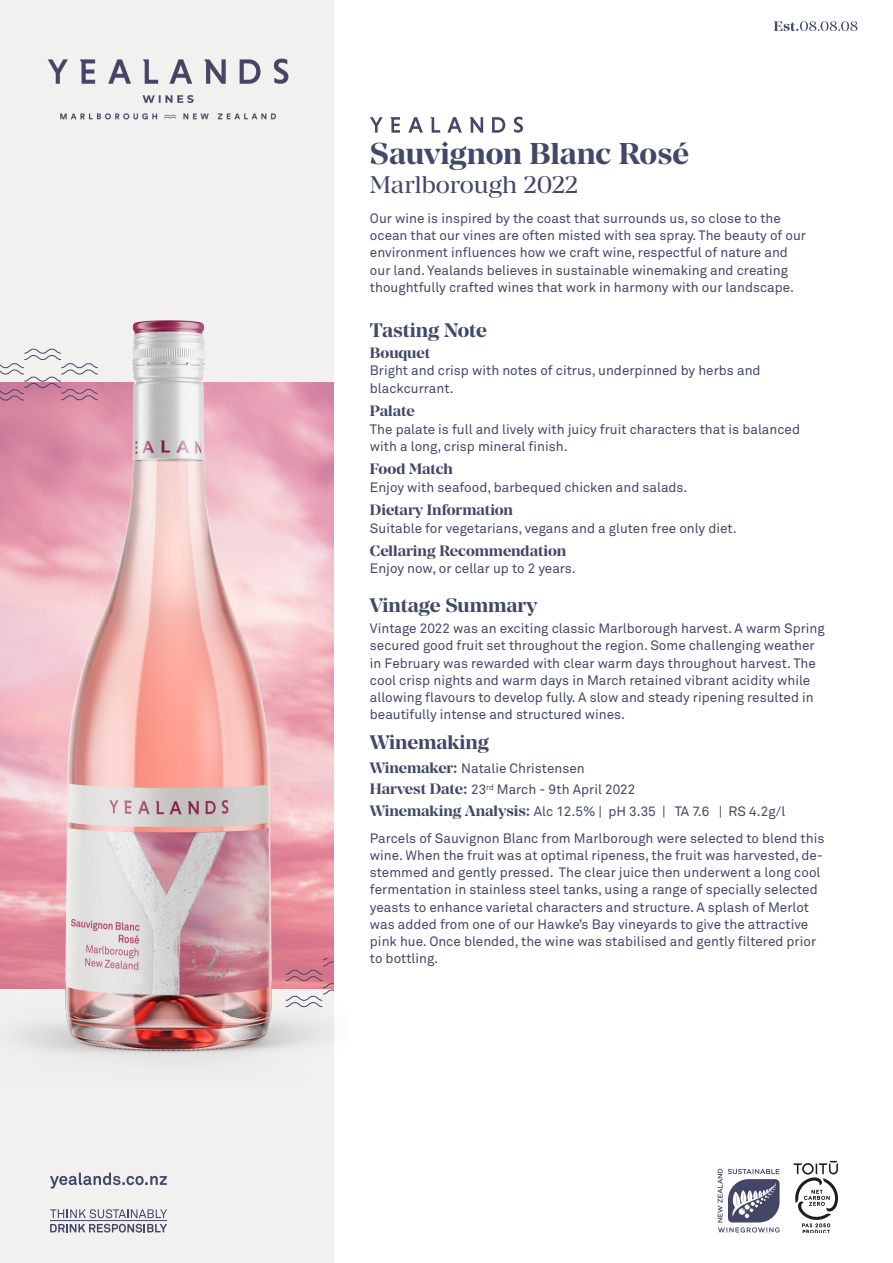
<style>
.page{position:relative;width:893px;height:1263px;background:#fff}
.page>*{position:absolute;margin:0;border:0;box-sizing:border-box;transform-origin:0 0}
.t1{font:700 30px "Manier";color:#424868}
.Region___vintage{font:24px "Manier";color:#424868}
.Sub_title{font:700 19.5px "Manier";color:#424868}
.t2{font:700 15px "Manier";letter-spacing:-.005em;color:#424868}
.Region___vintage-2{font:13.5px/17.2px "Akkurat Pro";color:#424868}
.s1{font-family:"Manier";font-weight:700;font-size:15px}
</style>
<div class="page">
<div style="left:0;top:0;width:333px;height:1263px;background:#f2f1f0"></div>
<svg style="left:447px;top:117px;width:15px;height:16px"></svg>
<svg style="left:408px;top:117px;width:15px;height:16px"></svg>
<svg style="left:370px;top:117px;width:13px;height:16px"></svg>
<svg style="left:470px;top:117px;width:13px;height:16px"></svg>
<svg style="left:390px;top:117px;width:10px;height:16px"></svg>
<svg style="left:492px;top:117px;width:13px;height:16px"></svg>
<svg style="left:514px;top:117px;width:9px;height:16px"></svg>
<svg style="left:431px;top:117px;width:9px;height:16px"></svg>
<img style="left:0;top:284px;width:334px;height:804px">
<svg style="left:0;top:348px;width:99px;height:53px"></svg>
<svg style="left:285px;top:959px;width:48px;height:48px"></svg>
<svg style="left:50px;top:1172px;width:117px;height:16px"></svg>
<svg style="left:50px;top:1209px;width:117px;height:9px"></svg>
<svg style="left:50px;top:1224px;width:117px;height:8px"></svg>
<hr style="left:50px;top:1220px;width:117px;height:1px;background:#434767">
<svg style="left:718px;top:1169px;width:62px;height:63px"></svg>
<svg style="left:774px;top:21px;width:83px;height:10px"></svg>
<img style="left:47px;top:58px;width:242px;height:62px">
<svg style="left:793px;top:1161px;width:45px;height:71px"></svg>
<p class="t1" style="left:370px;top:136px;width:320px">Sauvignon Blanc Rosé</p>
<p class="Region___vintage" style="left:370px;top:170px;width:210px">Marlborough 2022</p>
<p class="Region___vintage-2" style="left:370px;top:210px;width:438px">Our wine is inspired by the coast that surrounds us, so close to the ocean that our vines are often misted with sea spray. The beauty of our environment influences how we craft wine, respectful of nature and our land. Yealands believes in sustainable winemaking and creating thoughtfully crafted wines that work in harmony with our landscape.</p>
<p class="Sub_title" style="left:370px;top:318px;width:118px">Tasting Note</p>
<p class="t2" style="left:370px;top:344px;width:62px">Bouquet</p>
<p class="Region___vintage-2" style="left:370px;top:362px;width:392px">Bright and crisp with notes of citrus, underpinned by herbs and blackcurrant.</p>
<p class="t2" style="left:370px;top:402px;width:46px">Palate</p>
<p class="Region___vintage-2" style="left:370px;top:421px;width:432px">The palate is full and lively with juicy fruit characters that is balanced with a long, crisp mineral finish.</p>
<p class="t2" style="left:370px;top:460px;width:85px">Food Match</p>
<p class="Region___vintage-2" style="left:370px;top:479px;width:319px">Enjoy with seafood, barbequed chicken and salads.</p>
<p class="t2" style="left:370px;top:501px;width:145px">Dietary Information</p>
<p class="Region___vintage-2" style="left:370px;top:520px;width:368px">Suitable for vegetarians, vegans and a gluten free only diet.</p>
<p class="t2" style="left:370px;top:542px;width:198px">Cellaring Recommendation</p>
<p class="Region___vintage-2" style="left:370px;top:560px;width:207px">Enjoy now, or cellar up to 2 years.</p>
<p class="Sub_title" style="left:370px;top:593px;width:169px">Vintage Summary</p>
<p class="Region___vintage-2" style="left:370px;top:620px;width:456px">Vintage 2022 was an exciting classic Marlborough harvest. A warm Spring secured good fruit set throughout the region. Some challenging weather in February was rewarded with clear warm days throughout harvest. The cool crisp nights and warm days in March retained vibrant acidity while allowing flavours to develop fully. A slow and steady ripening resulted in beautifully intense and structured wines.</p>
<p class="Sub_title" style="left:370px;top:731px;width:121px">Winemaking</p>
<p class="Region___vintage-2" style="left:370px;top:760px;width:216px"><span class="s1">Winemaker:</span> Natalie Christensen</p>
<p class="Region___vintage-2" style="left:370px;top:781px;width:267px"><span class="s1">Harvest Date:</span> 23<sup>rd</sup> March - 9th April 2022</p>
<p class="Region___vintage-2" style="left:370px;top:803px;width:417px"><span class="s1">Winemaking Analysis:</span> Alc 12.5% | pH 3.35 | TA 7.6 | RS 4.2g/l</p>
<p class="Region___vintage-2" style="left:370px;top:829px;width:456px">Parcels of Sauvignon Blanc from Marlborough were selected to blend this wine. When the fruit was at optimal ripeness, the fruit was harvested, de&shy;stemmed and gently pressed. The clear juice then underwent a long cool fermentation in stainless steel tanks, using a range of specially selected yeasts to enhance varietal characters and structure. A splash of Merlot was added from one of our Hawke’s Bay vineyards to give the attractive pink hue. Once blended, the wine was stabilised and gently filtered prior to bottling.</p>
</div>
